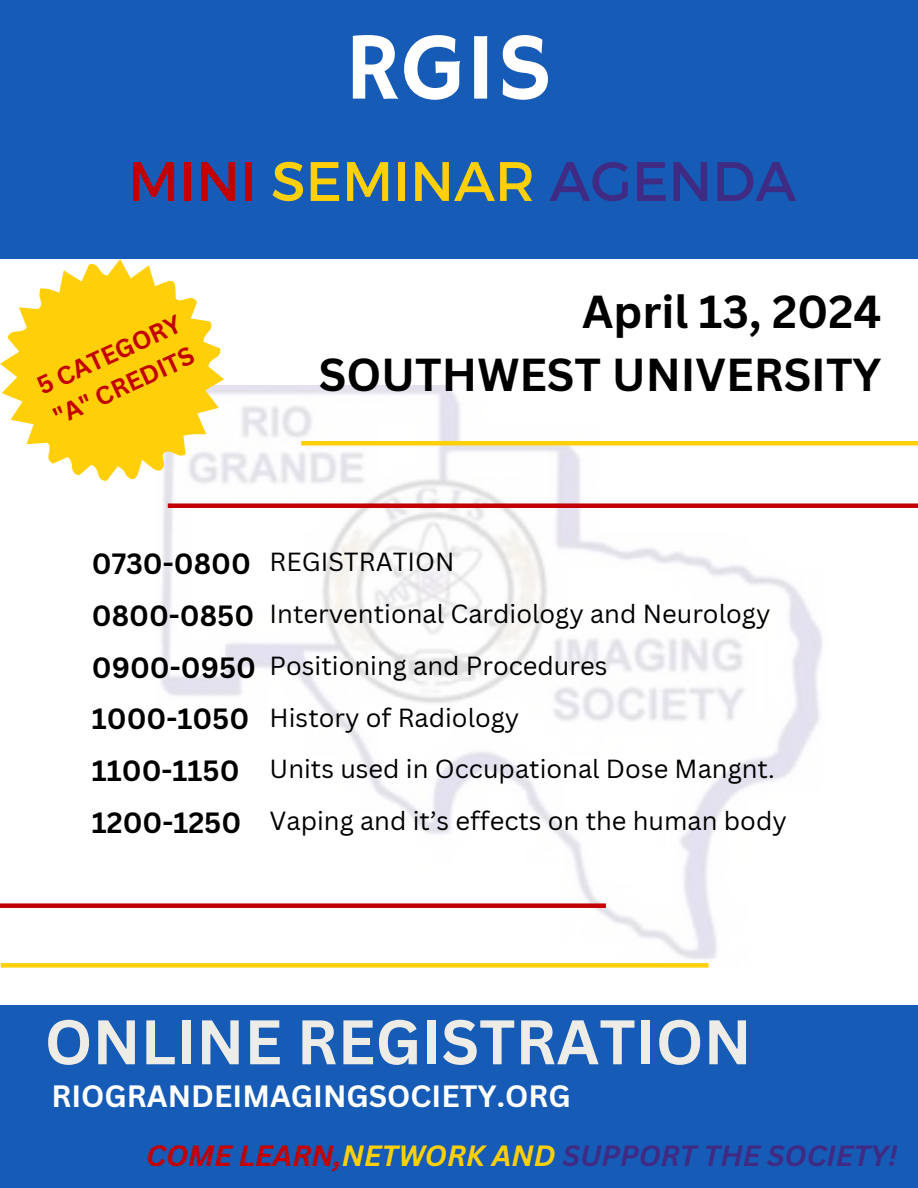
<style>
.page{position:relative;width:918px;height:1188px;background:#fff}
.page>*{position:absolute;margin:0;border:0;box-sizing:border-box;transform-origin:0 0}
.t1{font:96px "Hammersmith One";color:#fff}
.t2{font:700 61.5px "Canva Sans";color:#edece7}
.t3{font:55.5px "Montserrat";color:#ffd009}
.t4{font:700 45px/63px "Canva Sans";color:#000;text-align:right}
.t5{font:700 30px "Canva Sans";color:#fff}
.t6{font:700 28.5px/51.8px "Canva Sans";color:#000}
.t7{font:italic 700 28.5px "Canva Sans";color:#3f2b84}
.t8{font:25.5px "Canva Sans";color:#000}
.t9{font:700 24.75px/34.3px "Canva Sans";color:#c30000}
.s1{color:#c30000}
.s2{color:#3f2b84}
.s3{color:#ffd009}
</style>
<div class="page">
<div style="left:0;top:0;width:918px;height:259px;background:#165bb6"></div>
<div style="left:0;top:1005px;width:918px;height:183px;background:#165bb6"></div>
<img style="left:160px;top:386px;width:666px;height:573px">
<hr style="left:301px;top:441px;width:617px;height:4px;background:#ffd009">
<div style="left:168px;top:503px;width:750px;height:5px;background:#c30000"></div>
<div style="left:0;top:903px;width:606px;height:5px;background:#c30000"></div>
<div style="left:1px;top:963px;width:708px;height:5px;background:#ffd009"></div>
<svg style="left:0;top:259px;width:224px;height:223px;fill:#ffd009"></svg>
<h2 class="t1" style="left:345px;top:12px;width:209px">RGIS</h2>
<p class="t3" style="left:128px;top:145px;width:670px"><span class="s1">MINI</span> SEMINAR <span class="s2">AGENDA</span></p>
<p class="t9" style="left:31px;top:371px;width:157px;rotate:-25deg">5 CATEGORY "A" CREDITS</p>
<p class="t4" style="left:319px;top:280px;width:564px">April 13, 2024<br>SOUTHWEST UNIVERSITY</p>
<h1 class="t6" style="left:92px;top:537px;width:166px">0730-0800<br>0800-0850<br>0900-0950<br>1000-1050<br>1100-1150<br>1200-1250</h1>
<h3 class="t8" style="left:270px;top:544px;width:187px">REGISTRATION</h3>
<p class="t8" style="left:270px;top:596px;width:502px">Interventional Cardiology and Neurology</p>
<p class="t8" style="left:270px;top:648px;width:339px">Positioning and Procedures</p>
<h4 class="t8" style="left:270px;top:699px;width:251px">History of Radiology</h4>
<p class="t8" style="left:270px;top:751px;width:507px">Units used in Occupational Dose Mangnt.</p>
<p class="t8" style="left:270px;top:803px;width:519px">Vaping and it’s effects on the human body</p>
<p class="t2" style="left:45px;top:999px;width:709px">ONLINE REGISTRATION</p>
<p class="t5" style="left:51px;top:1075px;width:521px">RIOGRANDEIMAGINGSOCIETY.ORG</p>
<p class="t7" style="left:146px;top:1136px;width:753px"><span class="s1">COME LEARN,</span><span class="s3">NETWORK AND</span> SUPPORT THE SOCIETY!</p>
</div>
